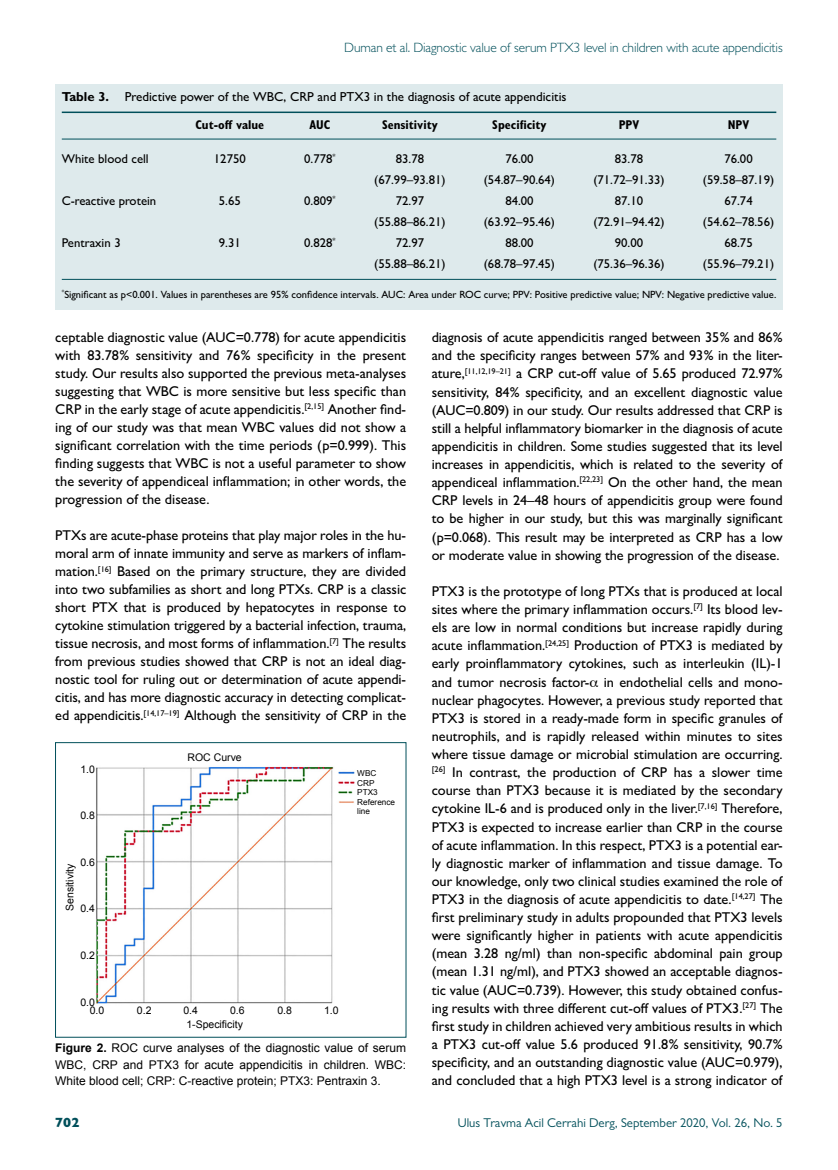
<style>
.page{position:relative;width:838px;height:1170px;background:#fff}
.page>*{position:absolute;margin:0;border:0;box-sizing:border-box;transform-origin:0 0}
.t1{font:500 14.25px/18.1px "Gill Sans MT Pro";letter-spacing:-.005em;color:#000;text-align:justify}
.t2{font:300 13.5px "Gill Sans MT Pro";letter-spacing:-.005em;color:#004f5a}
.t3{font:800 13.5px "Gill Sans MT Pro";color:#004f5a}
.t4{font:500 13.05px "Gill Sans MT Pro";color:#000}
.t5{font:500 12.75px "Gill Sans MT Pro";color:#000}
.t6{font:12.75px "Gill Sans MT Pro";color:#004f5a}
.t7{font:700 condensed 12.75px "Gill Sans MT Pro";color:#000}
.t8{font:12px/16.5px "Arial";color:#000;text-align:justify}
.t9{font:500 10.5px "Gill Sans MT Pro";color:#000}
.t10{font:10.5px/8.1px "Arial";color:#000}
.t11{font:8.25px/9.8px "Arial";color:#000}
.s1{font-weight:700}
</style>
<div class="page">
<div style="left:55px;top:85px;width:727px;height:225px;background:#deeaec"></div>
<hr style="left:62px;top:111px;width:714px;height:2px;background:#004f5a">
<hr style="left:62px;top:139px;width:714px;height:1px;background:#004f5a">
<hr style="left:62px;top:279px;width:714px;height:1px;background:#004f5a">
<img style="left:96px;top:766px;width:259px;height:238px">
<div style="left:55px;top:742px;width:351px;height:295px;border:1px solid #004f5a"></div>
<p class="t2" style="left:344px;top:39px;width:440px">Duman et al. Diagnostic value of serum PTX3 level in children with acute appendicitis</p>
<p class="t4" style="left:62px;top:89px;width:506px"><span class="s1">Table 3.</span> Predictive power of the WBC, CRP and PTX3 in the diagnosis of acute appendicitis</p>
<p class="t7" style="left:195px;top:117px;width:70px">Cut-off value</p>
<p class="t7" style="left:309px;top:117px;width:22px">AUC</p>
<p class="t7" style="left:382px;top:117px;width:57px">Sensitivity</p>
<p class="t7" style="left:492px;top:117px;width:56px">Specificity</p>
<p class="t7" style="left:618px;top:117px;width:22px">PPV</p>
<p class="t7" style="left:727px;top:117px;width:23px">NPV</p>
<p class="t5" style="left:62px;top:151px;width:88px">White blood cell</p>
<p class="t5" style="left:214px;top:151px;width:33px">12750</p>
<p class="t5" style="left:304px;top:151px;width:33px">0.778<sup>*</sup></p>
<p class="t5" style="left:396px;top:151px;width:30px">83.78</p>
<p class="t5" style="left:505px;top:151px;width:30px">76.00</p>
<p class="t5" style="left:615px;top:151px;width:30px">83.78</p>
<p class="t5" style="left:724px;top:151px;width:30px">76.00</p>
<p class="t5" style="left:374px;top:172px;width:73px">(67.99–93.81)</p>
<p class="t5" style="left:484px;top:172px;width:73px">(54.87–90.64)</p>
<p class="t5" style="left:593px;top:172px;width:73px">(71.72–91.33)</p>
<p class="t5" style="left:703px;top:172px;width:73px">(59.58–87.19)</p>
<p class="t5" style="left:62px;top:193px;width:96px">C-reactive protein</p>
<p class="t5" style="left:219px;top:193px;width:23px">5.65</p>
<p class="t5" style="left:304px;top:193px;width:33px">0.809<sup>*</sup></p>
<p class="t5" style="left:396px;top:193px;width:30px">72.97</p>
<p class="t5" style="left:505px;top:193px;width:30px">84.00</p>
<p class="t5" style="left:615px;top:193px;width:30px">87.10</p>
<p class="t5" style="left:724px;top:193px;width:30px">67.74</p>
<p class="t5" style="left:374px;top:214px;width:73px">(55.88–86.21)</p>
<p class="t5" style="left:484px;top:214px;width:73px">(63.92–95.46)</p>
<p class="t5" style="left:593px;top:214px;width:73px">(72.91–94.42)</p>
<p class="t5" style="left:703px;top:214px;width:73px">(54.62–78.56)</p>
<p class="t5" style="left:62px;top:235px;width:60px">Pentraxin 3</p>
<p class="t5" style="left:219px;top:235px;width:23px">9.31</p>
<p class="t5" style="left:304px;top:235px;width:33px">0.828<sup>*</sup></p>
<p class="t5" style="left:396px;top:235px;width:30px">72.97</p>
<p class="t5" style="left:505px;top:235px;width:30px">88.00</p>
<p class="t5" style="left:615px;top:235px;width:30px">90.00</p>
<p class="t5" style="left:724px;top:235px;width:30px">68.75</p>
<p class="t5" style="left:374px;top:256px;width:73px">(55.88–86.21)</p>
<p class="t5" style="left:484px;top:256px;width:73px">(68.78–97.45)</p>
<p class="t5" style="left:593px;top:256px;width:73px">(75.36–96.36)</p>
<p class="t5" style="left:703px;top:256px;width:73px">(55.96–79.21)</p>
<p class="t9" style="left:62px;top:288px;width:716px"><sup>*</sup>Significant as p&lt;0.001. Values in parentheses are 95% confidence intervals. AUC: Area under ROC curve; PPV: Positive predictive value; NPV: Negative predictive value.</p>
<p class="t1" style="left:55px;top:328px;width:352px">ceptable diagnostic value (AUC=0.778) for acute appendicitis with 83.78% sensitivity and 76% specificity in the present study. Our results also supported the previous meta-analyses suggesting that WBC is more sensitive but less specific than CRP in the early stage of acute appendicitis.<sup>[2,15]</sup> Another find&shy;ing of our study was that mean WBC values did not show a significant correlation with the time periods (p=0.999). This finding suggests that WBC is not a useful parameter to show the severity of appendiceal inflammation; in other words, the progression of the disease.</p>
<p class="t1" style="left:55px;top:526px;width:352px">PTXs are acute-phase proteins that play major roles in the hu&shy;moral arm of innate immunity and serve as markers of inflam&shy;mation.<sup>[16]</sup> Based on the primary structure, they are divided into two subfamilies as short and long PTXs. CRP is a classic short PTX that is produced by hepatocytes in response to cytokine stimulation triggered by a bacterial infection, trauma, tissue necrosis, and most forms of inflammation.<sup>[7]</sup> The results from previous studies showed that CRP is not an ideal diag&shy;nostic tool for ruling out or determination of acute appendi&shy;citis, and has more diagnostic accuracy in detecting complicat&shy;ed appendicitis.<sup>[14,17–19]</sup> Although the sensitivity of CRP in the</p>
<p class="t10" style="left:80px;top:765px;width:16px">1.0</p>
<p class="t10" style="left:80px;top:811px;width:16px">0.8</p>
<p class="t10" style="left:80px;top:858px;width:16px">0.6</p>
<p class="t10" style="left:80px;top:904px;width:16px">0.4</p>
<p class="t10" style="left:80px;top:951px;width:16px">0.2</p>
<p class="t10" style="left:66px;top:910px;width:49px;rotate:-90deg">Sensitivity</p>
<p class="t10" style="left:187px;top:753px;width:56px">ROC Curve</p>
<p class="t11" style="left:357px;top:768px;width:39px">WBC<br>CRP<br>PTX3<br>Reference</p>
<p class="t11" style="left:357px;top:806px;width:14px">line</p>
<p class="t10" style="left:90px;top:998px;width:16px;text-indent:-9px">0.0<br>0.0</p>
<p class="t10" style="left:137px;top:1006px;width:16px">0.2</p>
<p class="t10" style="left:183px;top:1006px;width:16px">0.4</p>
<p class="t10" style="left:230px;top:1006px;width:16px">0.6</p>
<p class="t10" style="left:277px;top:1006px;width:16px">0.8</p>
<p class="t10" style="left:324px;top:1006px;width:16px">1.0</p>
<p class="t8" style="left:55px;top:1039px;width:352px"><span class="s1">Figure 2.</span> ROC curve analyses of the diagnostic value of serum WBC, CRP and PTX3 for acute appendicitis in children. WBC:<br>White blood cell; CRP: C-reactive protein; PTX3: Pentraxin 3.</p>
<p class="t10" style="left:186px;top:1020px;width:58px">1-Specificity</p>
<p class="t1" style="left:432px;top:328px;width:352px">diagnosis of acute appendicitis ranged between 35% and 86% and the specificity ranges between 57% and 93% in the liter&shy;ature,<sup>[11,12,19–21]</sup> a CRP cut-off value of 5.65 produced 72.97% sensitivity, 84% specificity, and an excellent diagnostic value (AUC=0.809) in our study. Our results addressed that CRP is still a helpful inflammatory biomarker in the diagnosis of acute appendicitis in children. Some studies suggested that its level increases in appendicitis, which is related to the severity of appendiceal inflammation.<sup>[22,23]</sup> On the other hand, the mean CRP levels in 24–48 hours of appendicitis group were found to be higher in our study, but this was marginally significant (p=0.068). This result may be interpreted as CRP has a low or moderate value in showing the progression of the disease.</p>
<p class="t1" style="left:432px;top:582px;width:352px">PTX3 is the prototype of long PTXs that is produced at local sites where the primary inflammation occurs.<sup>[7]</sup> Its blood lev&shy;els are low in normal conditions but increase rapidly during acute inflammation.<sup>[24,25]</sup> Production of PTX3 is mediated by early proinflammatory cytokines, such as interleukin (IL)-1 and tumor necrosis factor- in endothelial cells and mono&shy;nuclear phagocytes. However, a previous study reported that PTX3 is stored in a ready-made form in specific granules of neutrophils, and is rapidly released within minutes to sites where tissue damage or microbial stimulation are occurring. <sup>[26]</sup> In contrast, the production of CRP has a slower time course than PTX3 because it is mediated by the secondary cytokine IL-6 and is produced only in the liver.<sup>[7,16]</sup> Therefore, PTX3 is expected to increase earlier than CRP in the course of acute inflammation. In this respect, PTX3 is a potential ear&shy;ly diagnostic marker of inflammation and tissue damage. To our knowledge, only two clinical studies examined the role of PTX3 in the diagnosis of acute appendicitis to date.<sup>[14,27]</sup> The first preliminary study in adults propounded that PTX3 levels were significantly higher in patients with acute appendicitis (mean 3.28 ng/ml) than non-specific abdominal pain group (mean 1.31 ng/ml), and PTX3 showed an acceptable diagnos&shy;tic value (AUC=0.739). However, this study obtained confus&shy;ing results with three different cut-off values of PTX3.<sup>[27]</sup> The first study in children achieved very ambitious results in which a PTX3 cut-off value 5.6 produced 91.8% sensitivity, 90.7% specificity, and an outstanding diagnostic value (AUC=0.979), and concluded that a high PTX3 level is a strong indicator of</p>
<p class="t3" style="left:55px;top:1114px;width:26px">702</p>
<p class="t6" style="left:458px;top:1115px;width:326px">Ulus Travma Acil Cerrahi Derg, September 2020, Vol. 26, No. 5</p>
</div>
